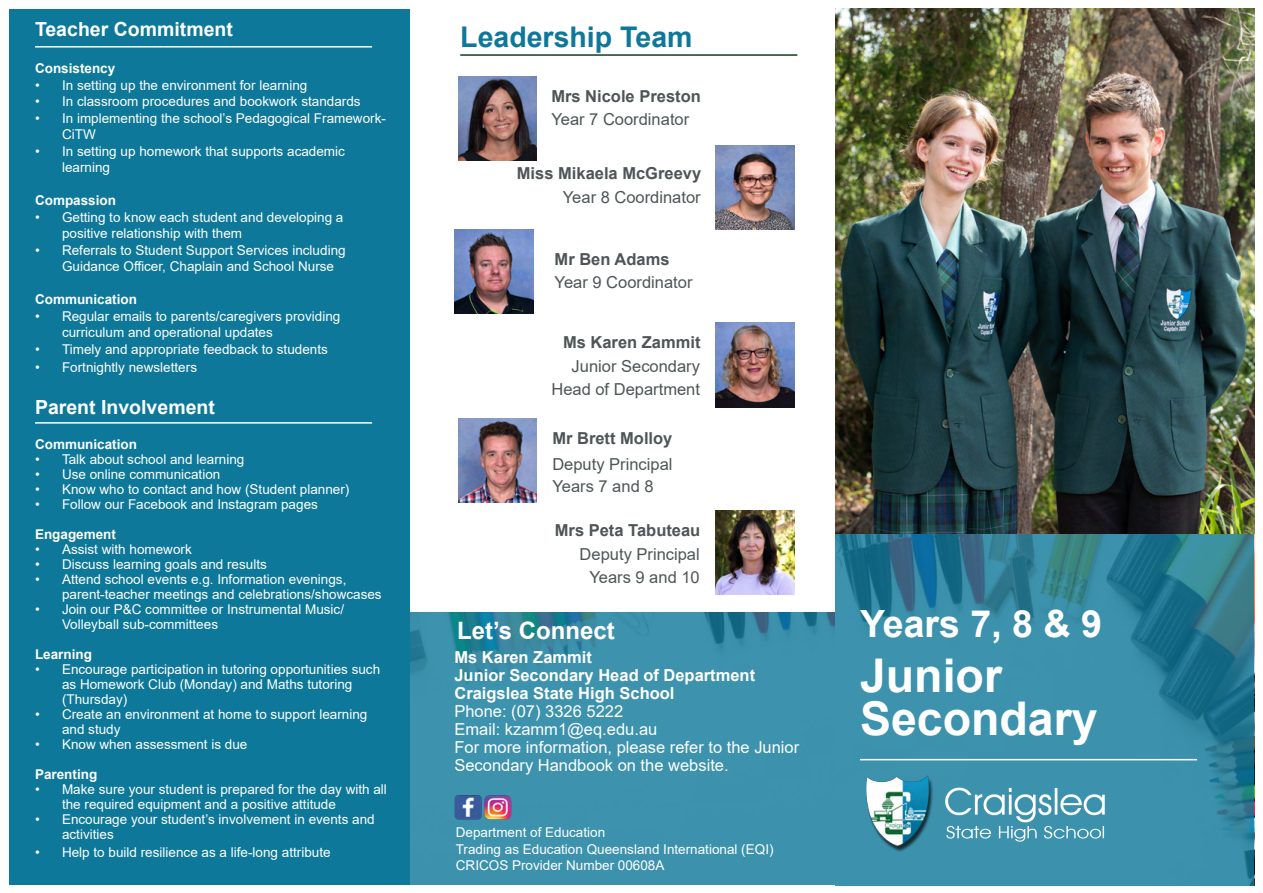
<style>
.page{position:relative;width:1263px;height:893px;background:#fff}
.page>*{position:absolute;margin:0;border:0;box-sizing:border-box;transform-origin:0 0}
.t1{font:700 46.5px "Arial";color:#fff}
.t2{font:700 37.5px "Arial";color:#fff}
.t3{font:700 28.5px "Arial";color:#0d789a}
.t4{font:700 24px "Arial";color:#fff}
.t5{font:700 19.5px "Arial";color:#fff}
.t6{font:16.5px "Arial";color:#4f5557}
.t7{font:16.5px/18px "Arial";color:#fff}
.t8{font:700 16.5px "Arial";color:#4f5557}
.t9{font:700 16.5px "Arial";color:#fff}
.t10{font:13.5px/15px "Arial";color:#fff}
.t11{font:700 13.5px "Arial";color:#fff}
</style>
<div class="page">
<div style="left:9px;top:9px;width:401px;height:875px;background:#0d789a"></div>
<div style="left:410px;top:612px;width:443px;height:273px;background:#3d92ad"></div>
<img style="left:836px;top:9px;width:418px;height:525px">
<svg style="left:836px;top:534px;width:418px;height:351px;background:#3587a1"></svg>
<hr style="left:860px;top:759px;width:337px;height:1px;background:#fff">
<img style="left:860px;top:772px;width:73px;height:81px">
<img style="left:941px;top:774px;width:171px;height:79px">
<hr style="left:460px;top:54px;width:337px;height:2px;background:#12401c">
<hr style="left:35px;top:46px;width:337px;height:2px;background:#fff">
<img style="left:454px;top:795px;width:58px;height:25px">
<img style="left:459px;top:77px;width:78px;height:84px">
<img style="left:454px;top:229px;width:79px;height:85px">
<img style="left:716px;top:323px;width:79px;height:84px">
<img style="left:459px;top:418px;width:78px;height:84px">
<img style="left:715px;top:510px;width:80px;height:85px">
<hr style="left:35px;top:422px;width:337px;height:2px;background:#fff">
<img style="left:715px;top:145px;width:80px;height:84px">
<p class="t5" style="left:35px;top:16px;width:199px">Teacher Commitment</p>
<p class="t11" style="left:35px;top:59px;width:82px">Consistency</p>
<p class="t10" style="left:35px;top:77px;width:274px">• In setting up the environment for learning</p>
<p class="t10" style="left:35px;top:94px;width:327px">• In classroom procedures and bookwork standards</p>
<p class="t10" style="left:62px;top:109px;width:325px;line-height:16.5px;text-indent:-27px">• In implementing the school’s Pedagogical Framework-<br>CiTW</p>
<p class="t10" style="left:62px;top:142px;width:284px;line-height:16.5px;text-indent:-27px">• In setting up homework that supports academic learning</p>
<p class="t11" style="left:35px;top:191px;width:83px">Compassion</p>
<p class="t10" style="left:62px;top:208px;width:283px;line-height:16.5px;text-indent:-27px">• Getting to know each student and developing a positive relationship with them</p>
<p class="t10" style="left:62px;top:241px;width:285px;line-height:16.5px;text-indent:-27px">• Referrals to Student Support Services including<br>Guidance Officer, Chaplain and School Nurse</p>
<p class="t11" style="left:35px;top:290px;width:104px">Communication</p>
<p class="t10" style="left:62px;top:307px;width:280px;line-height:16.5px;text-indent:-27px">• Regular emails to parents/caregivers providing curriculum and operational updates</p>
<p class="t10" style="left:35px;top:341px;width:294px">• Timely and appropriate feedback to students</p>
<p class="t10" style="left:35px;top:359px;width:164px">• Fortnightly newsletters</p>
<p class="t5" style="left:35px;top:393px;width:181px">Parent Involvement</p>
<p class="t11" style="left:35px;top:435px;width:104px">Communication</p>
<p class="t10" style="left:35px;top:452px;width:211px">• Talk about school and learning</p>
<p class="t10" style="left:35px;top:467px;width:187px">• Use online communication</p>
<p class="t10" style="left:35px;top:482px;width:316px">• Know who to contact and how (Student planner)</p>
<p class="t10" style="left:35px;top:497px;width:284px">• Follow our Facebook and Instagram pages</p>
<p class="t11" style="left:35px;top:525px;width:83px">Engagement</p>
<p class="t10" style="left:35px;top:542px;width:158px">• Assist with homework</p>
<p class="t10" style="left:35px;top:557px;width:233px">• Discuss learning goals and results</p>
<p class="t10" style="left:62px;top:572px;width:321px;text-indent:-27px">• Attend school events e.g. Information evenings, parent-teacher meetings and celebrations/showcases</p>
<p class="t10" style="left:62px;top:602px;width:284px;text-indent:-27px">• Join our P&amp;C committee or Instrumental Music/<br>Volleyball sub-committees</p>
<p class="t11" style="left:35px;top:645px;width:59px">Learning</p>
<p class="t10" style="left:62px;top:662px;width:320px;text-indent:-27px">• Encourage participation in tutoring opportunities such as Homework Club (Monday) and Maths tutoring (Thursday)</p>
<p class="t10" style="left:62px;top:707px;width:307px;text-indent:-27px">• Create an environment at home to support learning and study</p>
<p class="t10" style="left:35px;top:737px;width:214px">• Know when assessment is due</p>
<p class="t11" style="left:35px;top:765px;width:64px">Parenting</p>
<p class="t10" style="left:62px;top:782px;width:326px;text-indent:-27px">• Make sure your student is prepared for the day with all the required equipment and a positive attitude</p>
<p class="t10" style="left:62px;top:812px;width:314px;text-indent:-27px">• Encourage your student’s involvement in events and activities</p>
<p class="t10" style="left:35px;top:845px;width:297px">• Help to build resilience as a life-long attribute</p>
<p class="t3" style="left:460px;top:17px;width:234px">Leadership Team</p>
<p class="t8" style="left:551px;top:84px;width:151px">Mrs Nicole Preston</p>
<p class="t6" style="left:551px;top:108px;width:139px">Year 7 Coordinator</p>
<p class="t8" style="left:517px;top:161px;width:186px">Miss Mikaela McGreevy</p>
<p class="t6" style="left:563px;top:186px;width:139px">Year 8 Coordinator</p>
<p class="t8" style="left:555px;top:248px;width:116px">Mr Ben Adams</p>
<p class="t6" style="left:555px;top:271px;width:139px">Year 9 Coordinator</p>
<p class="t8" style="left:563px;top:331px;width:139px">Ms Karen Zammit</p>
<p class="t6" style="left:572px;top:355px;width:130px">Junior Secondary</p>
<p class="t6" style="left:551px;top:378px;width:150px">Head of Department</p>
<p class="t8" style="left:552px;top:426px;width:122px">Mr Brett Molloy</p>
<p class="t6" style="left:552px;top:453px;width:122px">Deputy Principal</p>
<p class="t6" style="left:552px;top:475px;width:103px">Years 7 and 8</p>
<p class="t8" style="left:555px;top:518px;width:147px">Mrs Peta Tabuteau</p>
<p class="t6" style="left:580px;top:543px;width:122px">Deputy Principal</p>
<p class="t6" style="left:589px;top:565px;width:112px">Years 9 and 10</p>
<p class="t4" style="left:457px;top:613px;width:159px">Let’s Connect</p>
<p class="t9" style="left:454px;top:646px;width:139px">Ms Karen Zammit</p>
<p class="t9" style="left:454px;top:664px;width:302px">Junior Secondary Head of Department</p>
<p class="t9" style="left:454px;top:682px;width:222px">Craigslea State High School</p>
<p class="t7" style="left:454px;top:702px;width:170px">Phone: (07) 3326 5222</p>
<p class="t7" style="left:454px;top:720px;width:204px">Email: kzamm1@eq.edu.au</p>
<p class="t7" style="left:454px;top:738px;width:346px">For more information, please refer to the Junior<br>Secondary Handbook on the website.</p>
<p class="t10" style="left:456px;top:825px;width:151px">Department of Education</p>
<p class="t10" style="left:456px;top:841px;width:319px">Trading as Education Queensland International (EQI)</p>
<p class="t10" style="left:456px;top:857px;width:210px">CRICOS Provider Number 00608A</p>
<p class="t2" style="left:860px;top:597px;width:243px">Years 7, 8 &amp; 9</p>
<p class="t1" style="left:860px;top:643px;width:144px">Junior</p>
<p class="t1" style="left:860px;top:686px;width:239px">Secondary</p>
</div>
